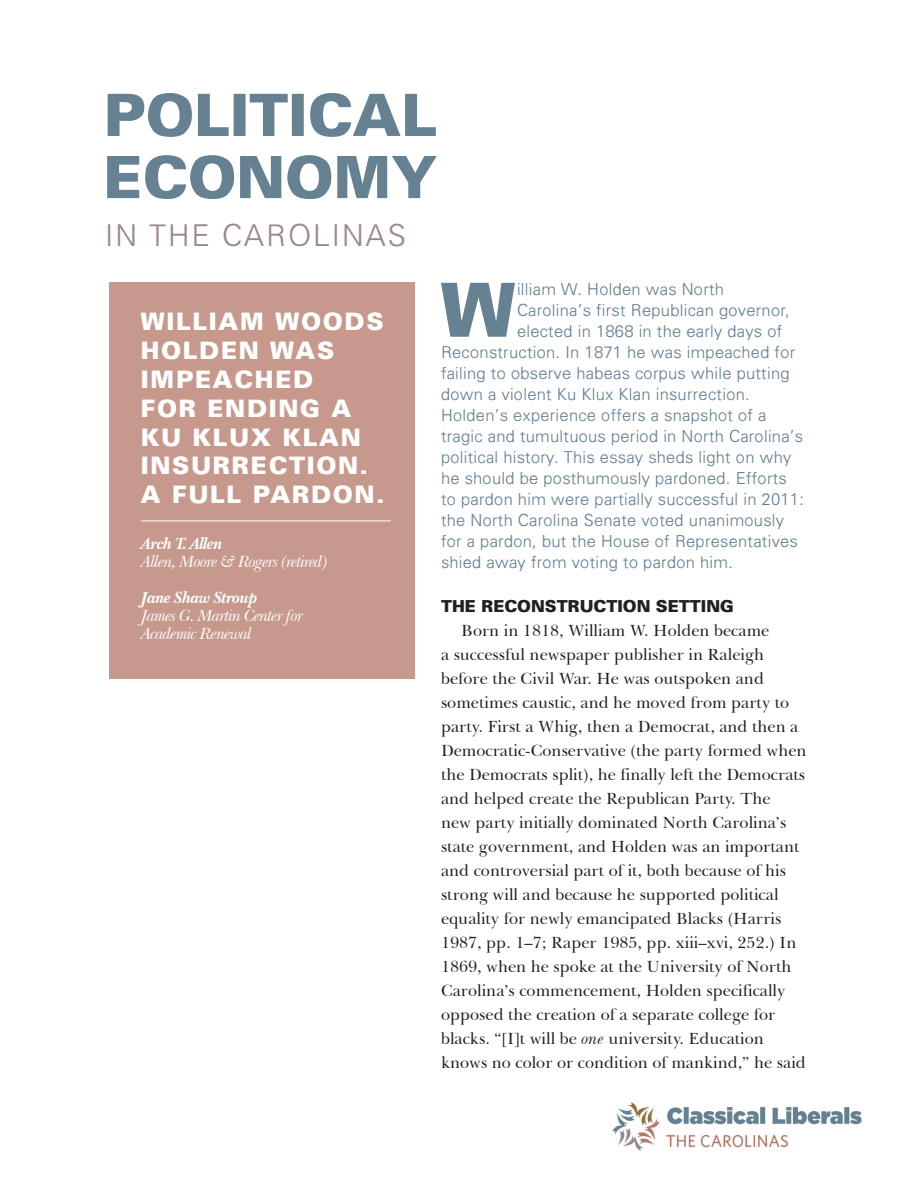
<style>
.page{position:relative;width:918px;height:1188px;background:#fff}
.page>*{position:absolute;margin:0;border:0;box-sizing:border-box;transform-origin:0 0}
.t1{font:900 74.55px "Univers";color:#658192}
.t2{font:900 58.2px/62.1px "Univers";color:#658192}
.t3{font:300 30px "Univers";letter-spacing:.07em;color:#998793}
.t4{font:900 24px/28.8px "Univers";letter-spacing:.07em;color:#fff}
.t5{font:16.5px/24px "Baskerville BT";color:#231f20}
.t6{font:300 16.5px "Univers";letter-spacing:.02em;color:#658192}
.t7{font:italic 16.5px/18px "Baskerville BT";letter-spacing:-.05em;color:#fff}
.t8{font:italic 700 16.5px "Baskerville BT";letter-spacing:-.05em;color:#fff}
.t9{font:900 16.5px "Univers";color:#231f20}
.s1{font-style:italic}
</style>
<div class="page">
<img style="left:612px;top:1102px;width:250px;height:49px">
<div style="left:110px;top:282px;width:306px;height:397px;background:#c7998d"></div>
<hr style="left:141px;top:521px;width:250px;height:1px;background:#fff">
<h2 class="t2" style="left:104px;top:82px;width:335px">POLITICAL<br>ECONOMY</h2>
<h3 class="t3" style="left:105px;top:217px;width:303px">IN THE CAROLINAS</h3>
<h3 class="t4" style="left:141px;top:306px;width:245px">WILLIAM WOODS<br>HOLDEN WAS<br>IMPEACHED<br>FOR ENDING A<br>KU KLUX KLAN<br>INSURRECTION.<br>A FULL PARDON.</h3>
<p class="t8" style="left:141px;top:533px;width:83px">Arch T. Allen</p>
<p class="t7" style="left:141px;top:553px;width:188px">Allen, Moore &amp; Rogers (retired)</p>
<p class="t8" style="left:141px;top:587px;width:118px">Jane Shaw Stroup</p>
<p class="t7" style="left:141px;top:607px;width:164px">James G. Martin Center for<br>Academic Renewal</p>
<h1 class="t1" style="left:441px;top:261px;width:76px">W</h1>
<p class="t6" style="left:517px;top:279px;width:209px">illiam W. Holden was North</p>
<p class="t6" style="left:517px;top:300px;width:274px">Carolina’s first Republican governor,</p>
<p class="t6" style="left:517px;top:321px;width:267px">elected in 1868 in the early days of</p>
<p class="t6" style="left:441px;top:342px;width:356px">Reconstruction. In 1871 he was impeached for</p>
<p class="t6" style="left:441px;top:363px;width:350px">failing to observe habeas corpus while putting</p>
<p class="t6" style="left:441px;top:384px;width:310px">down a violent Ku Klux Klan insurrection.</p>
<p class="t6" style="left:441px;top:405px;width:327px">Holden’s experience offers a snapshot of a</p>
<p class="t6" style="left:441px;top:426px;width:363px">tragic and tumultuous period in North Carolina’s</p>
<p class="t6" style="left:441px;top:447px;width:352px">political history. This essay sheds light on why</p>
<p class="t6" style="left:441px;top:468px;width:347px">he should be posthumously pardoned. Efforts</p>
<p class="t6" style="left:441px;top:489px;width:364px">to pardon him were partially successful in 2011:</p>
<p class="t6" style="left:441px;top:510px;width:345px">the North Carolina Senate voted unanimously</p>
<p class="t6" style="left:441px;top:531px;width:358px">for a pardon, but the House of Representatives</p>
<p class="t6" style="left:441px;top:552px;width:294px">shied away from voting to pardon him.</p>
<p class="t9" style="left:441px;top:595px;width:294px">THE RECONSTRUCTION SETTING</p>
<p class="t5" style="left:441px;top:618px;width:367px;text-indent:20px">Born in 1818, William W. Holden became<br>a successful newspaper publisher in Raleigh before the Civil War. He was outspoken and sometimes caustic, and he moved from party to party. First a Whig, then a Democrat, and then a Democratic-Conservative (the party formed when the Democrats split), he finally left the Democrats and helped create the Republican Party. The<br>new party initially dominated North Carolina’s state government, and Holden was an important and controversial part of it, both because of his strong will and because he supported political equality for newly emancipated Blacks (Harris 1987, pp. 1–7; Raper 1985, pp. xiii–xvi, 252.) In 1869, when he spoke at the University of North Carolina’s commencement, Holden specifically opposed the creation of a separate college for blacks. “[I]t will be <span class="s1">one</span> university. Education knows no color or condition of mankind,” he said</p>
</div>
